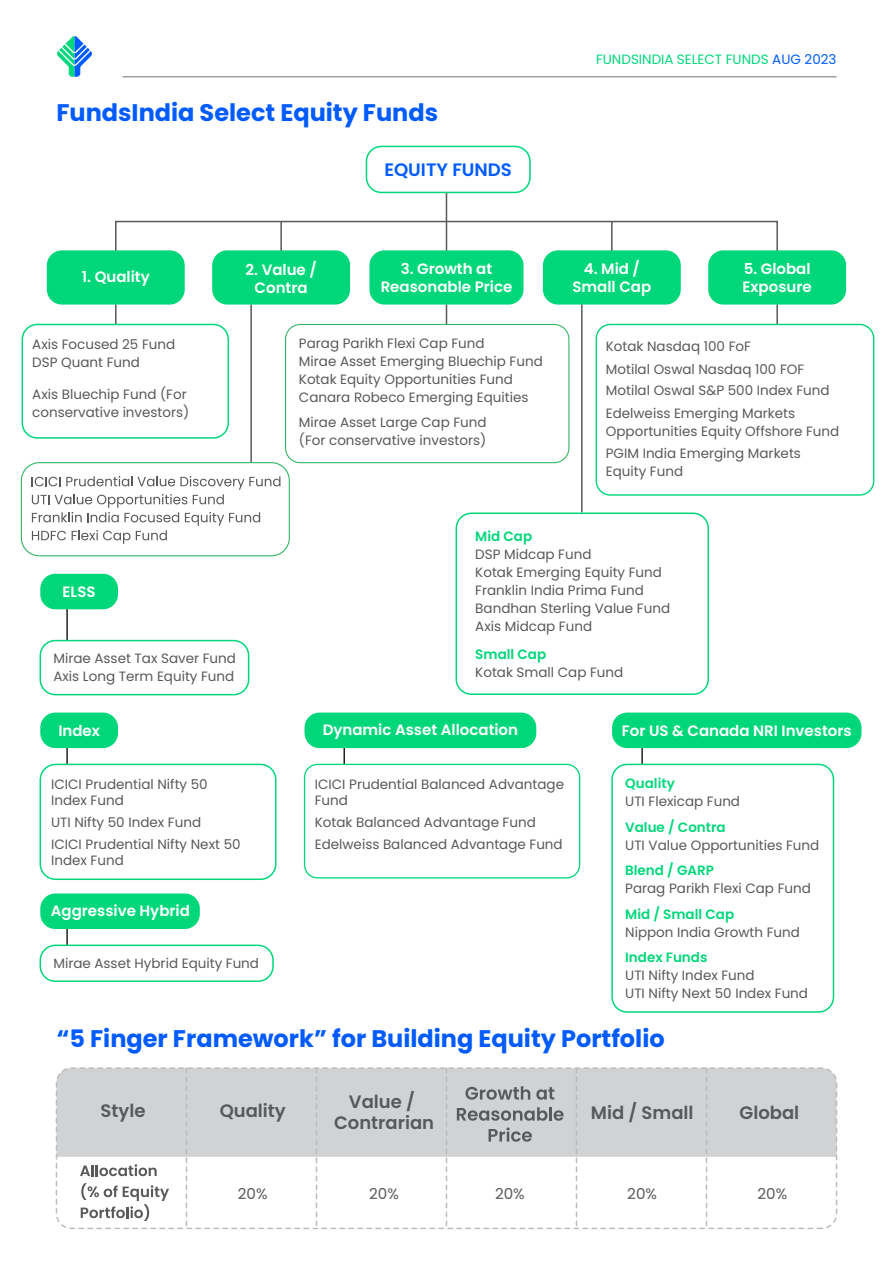
<style>
.page{position:relative;width:893px;height:1263px;background:#fff}
.page>*{position:absolute;margin:0;border:0;box-sizing:border-box;transform-origin:0 0}
.t1{font:700 24px "Poppins";color:#005bff}
.t2{font:600 18px/21.6px "Poppins";color:#58595b;text-align:center}
.t3{font:600 18px "Poppins";color:#005bff}
.t4{font:600 15px/18px "Poppins";color:#fff;text-align:center}
.t5{font:15px "Poppins";color:#59595c}
.t6{font:13.5px/18px "Poppins";color:#58595b}
.t7{font:600 13.5px "Poppins";color:#00d77a}
.t8{font:13.5px "Poppins";color:#00d77a}
.s1{color:#005bff}
</style>
<div class="page">
<hr style="left:611px;top:221px;width:2px;height:44px;background:#59595c">
<hr style="left:123px;top:76px;width:713px;height:1px;background:#808184">
<div style="left:115px;top:221px;width:663px;height:45px;border:2px solid #59595c"></div>
<hr style="left:446px;top:189px;width:1px;height:32px;background:#59595c">
<hr style="left:280px;top:221px;width:2px;height:44px;background:#59595c">
<hr style="left:446px;top:221px;width:1px;height:44px;background:#59595c">
<div style="left:47px;top:250px;width:138px;height:55px;background:#00d77a;border-radius:15px"></div>
<div style="left:212px;top:250px;width:138px;height:55px;background:#00d77a;border-radius:15px"></div>
<div style="left:369px;top:250px;width:154px;height:55px;background:#00d77a;border-radius:15px"></div>
<div style="left:543px;top:250px;width:138px;height:55px;background:#00d77a;border-radius:15px"></div>
<div style="left:708px;top:250px;width:138px;height:55px;background:#00d77a;border-radius:15px"></div>
<hr style="left:115px;top:305px;width:2px;height:30px;background:#59595c">
<hr style="left:250px;top:305px;width:2px;height:200px;background:#59595c">
<hr style="left:446px;top:305px;width:1px;height:30px;background:#59595c">
<hr style="left:776px;top:305px;width:2px;height:30px;background:#59595c">
<div style="left:285px;top:324px;width:284px;height:139px;border:1px solid #33b566;border-radius:15px"></div>
<div style="left:21px;top:463px;width:268px;height:93px;background:#fff;border-radius:18px"></div>
<div style="left:21px;top:462px;width:269px;height:94px;border:1px solid #33b566;border-radius:18px"></div>
<div style="left:596px;top:324px;width:278px;height:171px;background:#fff;border-radius:14px"></div>
<div style="left:596px;top:324px;width:278px;height:172px;border:1px solid #00d77a;border-radius:14px"></div>
<div style="left:22px;top:324px;width:207px;height:115px;border:2px solid #00d77a;border-radius:15px"></div>
<svg style="left:32px;top:476px;width:248px;height:68px"></svg>
<hr style="left:641px;top:740px;width:2px;height:153px;background:#231f20">
<div style="left:612px;top:712px;width:249px;height:36px;background:#00d77a;border-radius:15px"></div>
<div style="left:612px;top:764px;width:221px;height:248px;background:#fff;border-radius:15px"></div>
<div style="left:611px;top:764px;width:223px;height:249px;border:2px solid #00d77a;border-radius:15px"></div>
<hr style="left:343px;top:745px;width:2px;height:51px;background:#231f20">
<div style="left:305px;top:712px;width:231px;height:36px;background:#00d77a;border-radius:15px"></div>
<div style="left:305px;top:764px;width:275px;height:114px;background:#fff;border-radius:13px"></div>
<div style="left:304px;top:764px;width:276px;height:114px;border:1px solid #00d77a;border-radius:13px"></div>
<hr style="left:66px;top:738px;width:2px;height:73px;background:#231f20">
<div style="left:40px;top:712px;width:78px;height:36px;background:#00d77a;border-radius:15px"></div>
<div style="left:40px;top:764px;width:236px;height:115px;background:#fff;border-radius:15px"></div>
<div style="left:40px;top:764px;width:237px;height:116px;border:2px solid #00d77a;border-radius:15px"></div>
<div style="left:366px;top:146px;width:165px;height:47px;border:2px solid #00d77a;border-radius:15px"></div>
<hr style="left:581px;top:304px;width:2px;height:208px;background:#59595c">
<div style="left:56px;top:1070px;width:778px;height:87px;background:#d1d2d3"></div>
<svg style="left:186px;top:1070px;width:1px;height:156px"></svg>
<svg style="left:446px;top:1070px;width:1px;height:156px"></svg>
<svg style="left:576px;top:1070px;width:1px;height:156px"></svg>
<svg style="left:706px;top:1070px;width:1px;height:156px"></svg>
<svg style="left:316px;top:1070px;width:1px;height:156px"></svg>
<svg style="left:465px;top:1086px;width:65px;height:14px"></svg>
<svg style="left:536px;top:1087px;width:18px;height:13px"></svg>
<svg style="left:457px;top:1107px;width:107px;height:14px"></svg>
<svg style="left:489px;top:1127px;width:43px;height:15px"></svg>
<svg style="left:80px;top:1164px;width:77px;height:12px"></svg>
<svg style="left:81px;top:1183px;width:88px;height:38px"></svg>
<div style="left:56px;top:1067px;width:781px;height:162px;border:2px dashed #babcbe;border-radius:15px"></div>
<div style="left:456px;top:512px;width:253px;height:183px;border:2px solid #00d77a;border-radius:15px"></div>
<hr style="left:66px;top:608px;width:2px;height:73px;background:#231f20">
<div style="left:40px;top:574px;width:78px;height:35px;background:#00d77a;border-radius:15px"></div>
<div style="left:40px;top:641px;width:209px;height:54px;background:#fff;border-radius:15px"></div>
<div style="left:40px;top:640px;width:209px;height:55px;border:2px solid #00d77a;border-radius:15px"></div>
<hr style="left:66px;top:928px;width:2px;height:48px;background:#231f20">
<div style="left:40px;top:893px;width:160px;height:36px;background:#00d77a;border-radius:15px"></div>
<div style="left:40px;top:945px;width:233px;height:36px;background:#fff;border-radius:15px"></div>
<div style="left:40px;top:944px;width:234px;height:38px;border:2px solid #00d77a;border-radius:15px"></div>
<svg style="left:57px;top:36px;width:35px;height:41px"></svg>
<h1 class="t1" style="left:56px;top:99px;width:383px">FundsIndia Select Equity Funds</h1>
<h2 class="t3" style="left:384px;top:159px;width:129px">EQUITY FUNDS</h2>
<p class="t8" style="left:596px;top:52px;width:242px">FUNDSINDIA SELECT FUNDS <span class="s1">AUG 2023</span></p>
<p class="t4" style="left:82px;top:268px;width:70px">1. Quality</p>
<p class="t4" style="left:246px;top:260px;width:73px">2. Value /<br>Contra</p>
<p class="t4" style="left:381px;top:260px;width:133px">3. Growth at<br>Reasonable Price</p>
<p class="t4" style="left:572px;top:260px;width:80px">4. Mid /<br>Small Cap</p>
<p class="t4" style="left:743px;top:260px;width:71px;text-align:left">5. Global<br>Exposure</p>
<p class="t6" style="left:32px;top:336px;width:145px">Axis Focused 25 Fund<br>DSP Quant Fund</p>
<p class="t6" style="left:32px;top:385px;width:159px">Axis Bluechip Fund (For conservative investors)</p>
<p class="t4" style="left:63px;top:582px;width:35px">ELSS</p>
<p class="t6" style="left:53px;top:649px;width:184px">Mirae Asset Tax Saver Fund<br>Axis Long Term Equity Fund</p>
<p class="t6" style="left:299px;top:334px;width:245px">Parag Parikh Flexi Cap Fund<br>Mirae Asset Emerging Bluechip Fund<br>Kotak Equity Opportunities Fund<br>Canara Robeco Emerging Equities</p>
<p class="t6" style="left:299px;top:413px;width:189px">Mirae Asset Large Cap Fund (For conservative investors)</p>
<p class="t6" style="left:606px;top:336px;width:200px;line-height:22.5px">Kotak Nasdaq 100 FoF<br>Motilal Oswal Nasdaq 100 FOF</p>
<p class="t6" style="left:606px;top:379px;width:225px;line-height:22.5px">Motilal Oswal S&amp;P 500 Index Fund<br>Edelweiss Emerging Markets</p>
<p class="t6" style="left:606px;top:420px;width:235px;line-height:22.5px">Opportunities Equity Offshore Fund<br>PGIM India Emerging Markets</p>
<p class="t6" style="left:606px;top:462px;width:79px">Equity Fund</p>
<p class="t7" style="left:475px;top:528px;width:58px">Mid Cap</p>
<p class="t6" style="left:475px;top:545px;width:196px">DSP Midcap Fund<br>Kotak Emerging Equity Fund<br>Franklin India Prima Fund<br>Bandhan Sterling Value Fund<br>Axis Midcap Fund</p>
<p class="t7" style="left:475px;top:646px;width:72px">Small Cap</p>
<p class="t6" style="left:475px;top:663px;width:150px">Kotak Small Cap Fund</p>
<p class="t4" style="left:58px;top:721px;width:43px">Index</p>
<p class="t4" style="left:323px;top:721px;width:197px">Dynamic Asset Allocation</p>
<p class="t6" style="left:51px;top:776px;width:158px;line-height:16.5px">ICICI Prudential Nifty 50<br>Index Fund</p>
<p class="t6" style="left:51px;top:811px;width:191px;line-height:21.8px">UTI Nifty 50 Index Fund<br>ICICI Prudential Nifty Next 50</p>
<p class="t6" style="left:51px;top:851px;width:74px">Index Fund</p>
<p class="t6" style="left:315px;top:776px;width:251px;line-height:16.5px">ICICI Prudential Balanced Advantage<br>Fund</p>
<p class="t6" style="left:315px;top:811px;width:249px;line-height:21.8px">Kotak Balanced Advantage Fund<br>Edelweiss Balanced Advantage Fund</p>
<p class="t4" style="left:51px;top:902px;width:141px">Aggressive Hybrid</p>
<p class="t6" style="left:53px;top:955px;width:207px">Mirae Asset Hybrid Equity Fund</p>
<p class="t4" style="left:622px;top:722px;width:231px">For US &amp; Canada NRI Investors</p>
<p class="t7" style="left:625px;top:776px;width:51px">Quality</p>
<p class="t6" style="left:625px;top:793px;width:116px">UTI Flexicap Fund</p>
<p class="t7" style="left:625px;top:819px;width:102px">Value / Contra</p>
<p class="t6" style="left:625px;top:836px;width:196px">UTI Value Opportunities Fund</p>
<p class="t7" style="left:625px;top:863px;width:90px">Blend / GARP</p>
<p class="t6" style="left:625px;top:880px;width:187px">Parag Parikh Flexi Cap Fund</p>
<p class="t7" style="left:625px;top:906px;width:110px">Mid / Small Cap</p>
<p class="t6" style="left:625px;top:923px;width:176px">Nippon India Growth Fund</p>
<p class="t7" style="left:625px;top:950px;width:84px">Index Funds</p>
<p class="t6" style="left:625px;top:967px;width:184px">UTI Nifty Index Fund<br>UTI Nifty Next 50 Index Fund</p>
<h1 class="t1" style="left:56px;top:1025px;width:610px">“5 Finger Framework” for Building Equity Portfolio</h1>
<h2 class="t2" style="left:100px;top:1100px;width:46px">Style</h2>
<h2 class="t2" style="left:220px;top:1100px;width:68px">Quality</h2>
<h2 class="t2" style="left:334px;top:1091px;width:102px">Value /<br>Contrarian</h2>
<h2 class="t2" style="left:591px;top:1102px;width:104px">Mid / Small</h2>
<h2 class="t2" style="left:740px;top:1102px;width:61px">Global</h2>
<p class="t5" style="left:238px;top:1185px;width:31px">20%</p>
<p class="t5" style="left:369px;top:1185px;width:31px">20%</p>
<p class="t5" style="left:495px;top:1185px;width:31px">20%</p>
<p class="t5" style="left:627px;top:1185px;width:31px">20%</p>
<p class="t5" style="left:757px;top:1185px;width:31px">20%</p>
</div>
